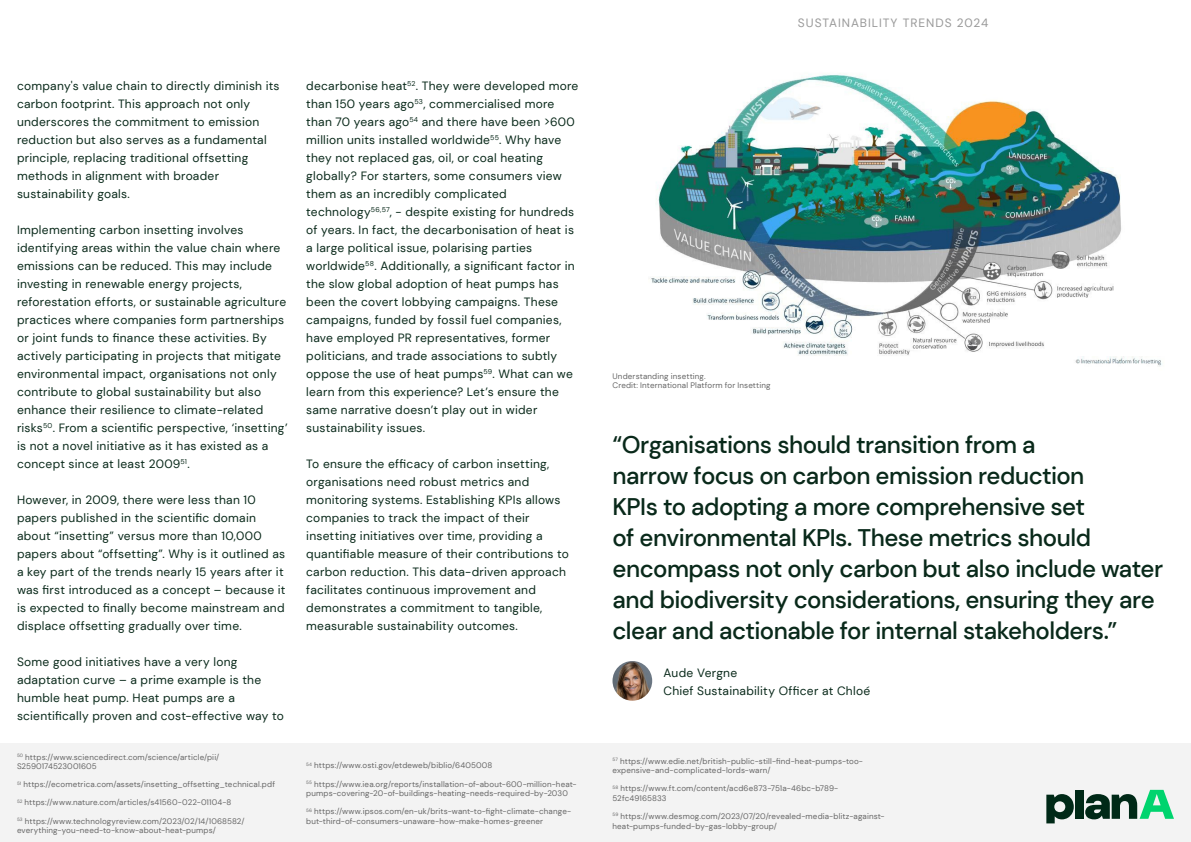
<style>
.page{position:relative;width:1191px;height:842px;background:#fff}
.page>*{position:absolute;margin:0;border:0;box-sizing:border-box;transform-origin:0 0}
.t1{font:500 24px/31px "DM Sans";letter-spacing:-.02em;color:#09291a}
.t2{font:12px/18px "DM Sans";letter-spacing:.02em;color:#09291a}
.t3{font:12px "DM Sans";letter-spacing:.08em;color:#999}
.t4{font:8px/9.6px "DM Sans";letter-spacing:.02em;color:#666}
</style>
<div class="page">
<div style="left:0;top:743px;width:1191px;height:98px;background:#f3f3f3"></div>
<svg style="left:1046px;top:794px;width:27px;height:29px"></svg>
<div style="left:1075px;top:790px;width:8px;height:29px;background:#002917"></div>
<svg style="left:1085px;top:790px;width:89px;height:29px"></svg>
<img style="left:651px;top:74px;width:511px;height:293px">
<img style="left:612px;top:661px;width:40px;height:40px;border-radius:20px">
<p class="t2" style="left:17px;top:77px;width:264px">company's value chain to directly diminish its carbon footprint. This approach not only underscores the commitment to emission reduction but also serves as a fundamental principle, replacing traditional offsetting methods in alignment with broader sustainability goals.</p>
<p class="t2" style="left:17px;top:221px;width:272px">Implementing carbon insetting involves identifying areas within the value chain where emissions can be reduced. This may include investing in renewable energy projects, reforestation efforts, or sustainable agriculture practices where companies form partnerships or joint funds to finance these activities. By actively participating in projects that mitigate environmental impact, organisations not only contribute to global sustainability but also enhance their resilience to climate-related risks<sup>50</sup>. From a scientific perspective, ‘insetting’ is not a novel initiative as it has existed as a concept since at least 2009<sup>51</sup>.</p>
<p class="t2" style="left:17px;top:491px;width:270px">However, in 2009, there were less than 10 papers published in the scientific domain about “insetting” versus more than 10,000 papers about “offsetting”. Why is it outlined as a key part of the trends nearly 15 years after it was first introduced as a concept – because it is expected to finally become mainstream and displace offsetting gradually over time.</p>
<p class="t2" style="left:17px;top:653px;width:268px">Some good initiatives have a very long adaptation curve – a prime example is the humble heat pump. Heat pumps are a scientifically proven and cost-effective way to</p>
<p class="t4" style="left:17px;top:752px;width:204px"><sup>50</sup> https://www.sciencedirect.com/science/article/pii/<br>S2590174523001605</p>
<p class="t4" style="left:17px;top:780px;width:259px"><sup>51</sup> https://ecometrica.com/assets/insetting_offsetting_technical.pdf</p>
<p class="t4" style="left:17px;top:798px;width:216px"><sup>52</sup> https://www.nature.com/articles/s41560-022-01104-8</p>
<p class="t4" style="left:17px;top:816px;width:229px"><sup>53</sup> https://www.technologyreview.com/2023/02/14/1068582/ everything-you-need-to-know-about-heat-pumps/</p>
<p class="t2" style="left:306px;top:77px;width:274px">decarbonise heat<sup>52</sup>. They were developed more than 150 years ago<sup>53</sup>, commercialised more than 70 years ago<sup>54</sup> and there have been &gt;600 million units installed worldwide<sup>55</sup>. Why have they not replaced gas, oil, or coal heating globally? For starters, some consumers view them as an incredibly complicated technology<sup>56,57</sup>, - despite existing for hundreds of years. In fact, the decarbonisation of heat is a large political issue, polarising parties worldwide<sup>58</sup>. Additionally, a significant factor in the slow global adoption of heat pumps has been the covert lobbying campaigns. These campaigns, funded by fossil fuel companies, have employed PR representatives, former politicians, and trade associations to subtly oppose the use of heat pumps<sup>59</sup>. What can we learn from this experience? Let’s ensure the same narrative doesn’t play out in wider sustainability issues.</p>
<p class="t2" style="left:306px;top:455px;width:264px">To ensure the efficacy of carbon insetting, organisations need robust metrics and monitoring systems. Establishing KPIs allows companies to track the impact of their insetting initiatives over time, providing a quantifiable measure of their contributions to carbon reduction. This data-driven approach facilitates continuous improvement and demonstrates a commitment to tangible, measurable sustainability outcomes.</p>
<p class="t4" style="left:306px;top:761px;width:187px"><sup>54</sup> https://www.osti.gov/etdeweb/biblio/6405008</p>
<p class="t4" style="left:306px;top:779px;width:272px"><sup>55</sup> https://www.iea.org/reports/installation-of-about-600-million-heat&shy;pumps-covering-20-of-buildings-heating-needs-required-by-2030</p>
<p class="t4" style="left:306px;top:806px;width:266px"><sup>56</sup> https://www.ipsos.com/en-uk/brits-want-to-fight-climate-change&shy;but-third-of-consumers-unaware-how-make-homes-greener</p>
<p class="t3" style="left:798px;top:15px;width:192px">SUSTAINABILITY TRENDS 2024</p>
<p class="t4" style="left:612px;top:371px;width:160px">Understanding insetting.<br>Credit: International Platform for Insetting</p>
<p class="t1" style="left:612px;top:429px;width:552px">“Organisations should transition from a<br>narrow focus on carbon emission reduction<br>KPIs to adopting a more comprehensive set<br>of environmental KPIs. These metrics should encompass not only carbon but also include water and biodiversity considerations, ensuring they are clear and actionable for internal stakeholders.”</p>
<p class="t2" style="left:663px;top:663px;width:208px">Aude Vergne<br>Chief Sustainability Officer at Chloé</p>
<p class="t4" style="left:612px;top:756px;width:252px"><sup>57</sup> https://www.edie.net/british-public-still-find-heat-pumps-too&shy;expensive-and-complicated-lords-warn/</p>
<p class="t4" style="left:612px;top:784px;width:227px"><sup>58</sup> https://www.ft.com/content/acd6e873-751a-46bc-b789-<br>52fc49165833</p>
<p class="t4" style="left:612px;top:811px;width:274px"><sup>59</sup> https://www.desmog.com/2023/07/20/revealed-media-blitz-against&shy;heat-pumps-funded-by-gas-lobby-group/</p>
</div>
